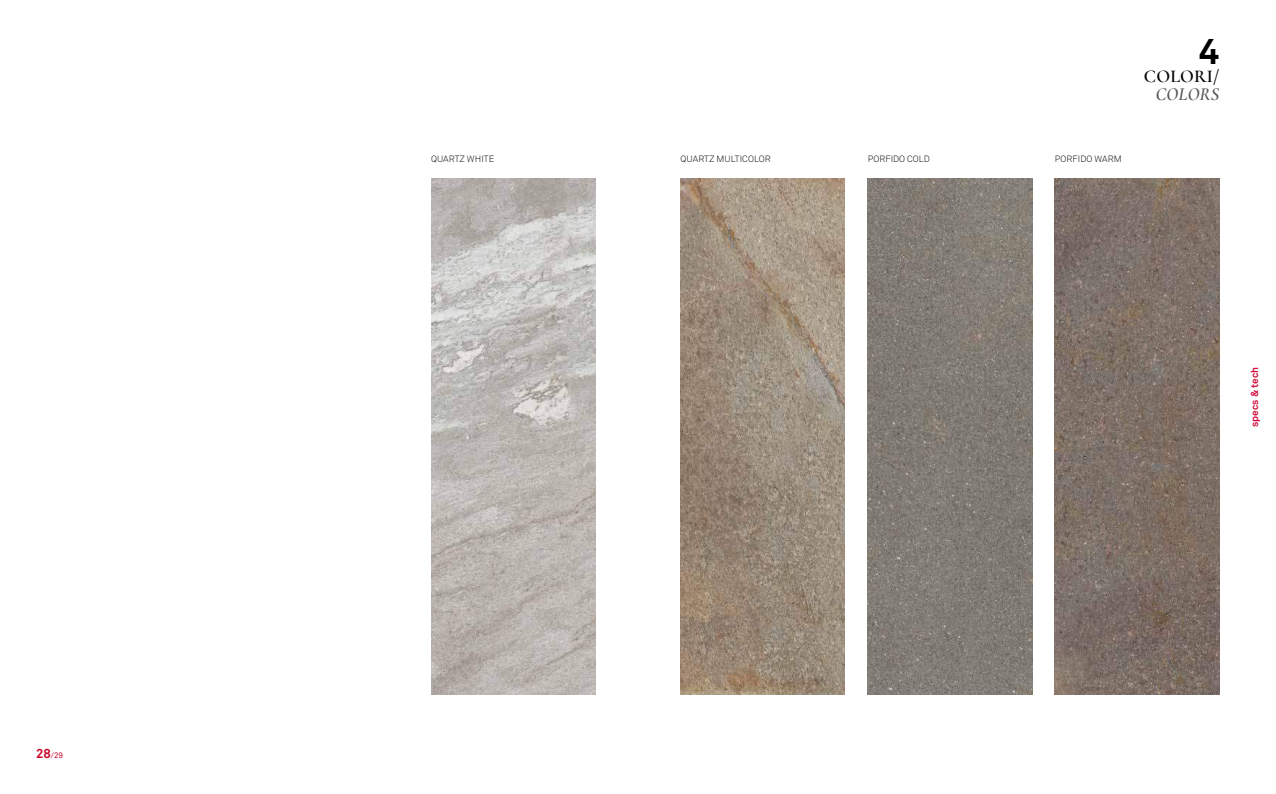
<style>
.page{position:relative;width:1276px;height:794px;background:#fff}
.page>*{position:absolute;margin:0;border:0;box-sizing:border-box;transform-origin:0 0}
.t1{font:700 36px "Akkurat Std";color:#000}
.t2{font:600 18px "Cormorant Garamond";letter-spacing:.01em;color:#000}
.t3{font:italic 600 18px "Cormorant Garamond";letter-spacing:.01em;color:#595654}
.t4{font:700 10px "Akkurat Std";color:#d50c3c}
.t5{font:300 9px "Akkurat Std";letter-spacing:.01em;color:#000}
.t6{font:8px "Akkurat Std";color:#c9072c}
.s1{font-weight:700;font-size:13px}
</style>
<div class="page">
<img style="left:680px;top:179px;width:165px;height:515px">
<img style="left:431px;top:179px;width:164px;height:515px">
<img style="left:867px;top:179px;width:165px;height:515px">
<img style="left:1054px;top:179px;width:165px;height:515px">
<p class="t6" style="left:36px;top:751px;width:29px"><span class="s1">28</span>/29</p>
<p class="t5" style="left:431px;top:155px;width:65px">QUARTZ WHITE</p>
<p class="t5" style="left:1055px;top:155px;width:68px">PORFIDO WARM</p>
<p class="t5" style="left:680px;top:155px;width:92px">QUARTZ MULTICOLOR</p>
<p class="t5" style="left:867px;top:155px;width:64px">PORFIDO COLD</p>
<h1 class="t1" style="left:1198px;top:38px;width:22px">4</h1>
<h2 class="t2" style="left:1144px;top:69px;width:77px">COLORI/</h2>
<h2 class="t3" style="left:1155px;top:84px;width:65px">COLORS</h2>
<p class="t4" style="left:1251px;top:427px;width:61px;rotate:-90deg">specs &amp; tech</p>
</div>
